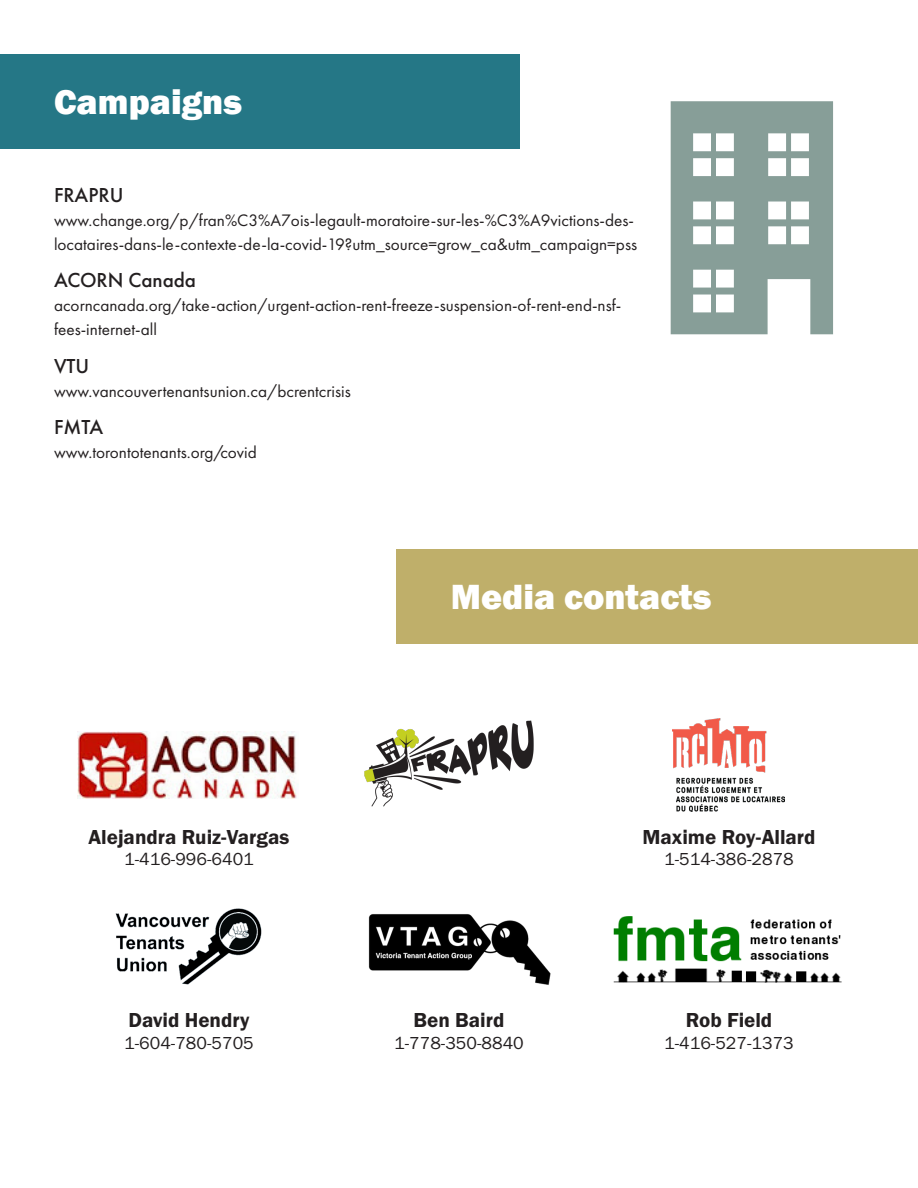
<style>
.page{position:relative;width:918px;height:1188px;background:#fff}
.page>*{position:absolute;margin:0;border:0;box-sizing:border-box;transform-origin:0 0}
.t1{font:800 36px "Franklin Gothic";color:#fff}
.media_contact_name{font:21px "Franklin Gothic URW Dem";color:#231f20}
.body_copy{font:500 21px "Futura PT";color:#231f20}
.media_contact_name-2{font:18px "Franklin Gothic URW Boo";color:#231f20}
.body_copy-2{font:17.25px/24px "Futura PT";color:#231f20}
</style>
<div class="page">
<div style="left:0;top:54px;width:519px;height:94px;background:#257786"></div>
<svg style="left:671px;top:101px;width:162px;height:233px"></svg>
<div style="left:396px;top:549px;width:522px;height:95px;background:#bfaf6a"></div>
<img style="left:78px;top:731px;width:219px;height:68px">
<img style="left:364px;top:720px;width:170px;height:87px">
<img style="left:672px;top:719px;width:112px;height:92px">
<img style="left:115px;top:908px;width:147px;height:77px">
<img style="left:368px;top:914px;width:183px;height:71px">
<img style="left:613px;top:916px;width:229px;height:67px">
<p class="t1" style="left:54px;top:78px;width:190px">Campaigns</p>
<p class="body_copy" style="left:54px;top:182px;width:71px">FRAPRU</p>
<p class="body_copy-2" style="left:54px;top:208px;width:585px">www.change.org/p/fran%C3%A7ois-legault-moratoire-sur-les-%C3%A9victions-des&shy;locataires-dans-le-contexte-de-la-covid-19?utm_source=grow_ca&amp;utm_campaign=pss</p>
<p class="body_copy" style="left:54px;top:268px;width:144px">ACORN Canada</p>
<p class="body_copy-2" style="left:54px;top:293px;width:569px">acorncanada.org/take-action/urgent-action-rent-freeze-suspension-of-rent-end-nsf&shy;fees-internet-all</p>
<p class="body_copy" style="left:54px;top:353px;width:37px">VTU</p>
<p class="body_copy-2" style="left:54px;top:379px;width:298px">www.vancouvertenantsunion.ca/bcrentcrisis</p>
<p class="body_copy" style="left:54px;top:415px;width:51px">FMTA</p>
<p class="body_copy-2" style="left:54px;top:440px;width:204px">www.torontotenants.org/covid</p>
<p class="media_contact_name" style="left:88px;top:824px;width:203px">Alejandra Ruiz-Vargas</p>
<p class="media_contact_name-2" style="left:124px;top:848px;width:131px">1-416-996-6401</p>
<p class="media_contact_name" style="left:129px;top:1007px;width:122px">David Hendry</p>
<p class="media_contact_name-2" style="left:124px;top:1032px;width:131px">1-604-780-5705</p>
<p class="t1" style="left:451px;top:573px;width:262px">Media contacts</p>
<p class="media_contact_name" style="left:414px;top:1007px;width:92px">Ben Baird</p>
<p class="media_contact_name-2" style="left:394px;top:1032px;width:131px">1-778-350-8840</p>
<p class="media_contact_name" style="left:642px;top:824px;width:175px">Maxime Roy-Allard</p>
<p class="media_contact_name-2" style="left:664px;top:848px;width:131px">1-514-386-2878</p>
<p class="media_contact_name" style="left:686px;top:1007px;width:88px">Rob Field</p>
<p class="media_contact_name-2" style="left:664px;top:1032px;width:131px">1-416-527-1373</p>
</div>
